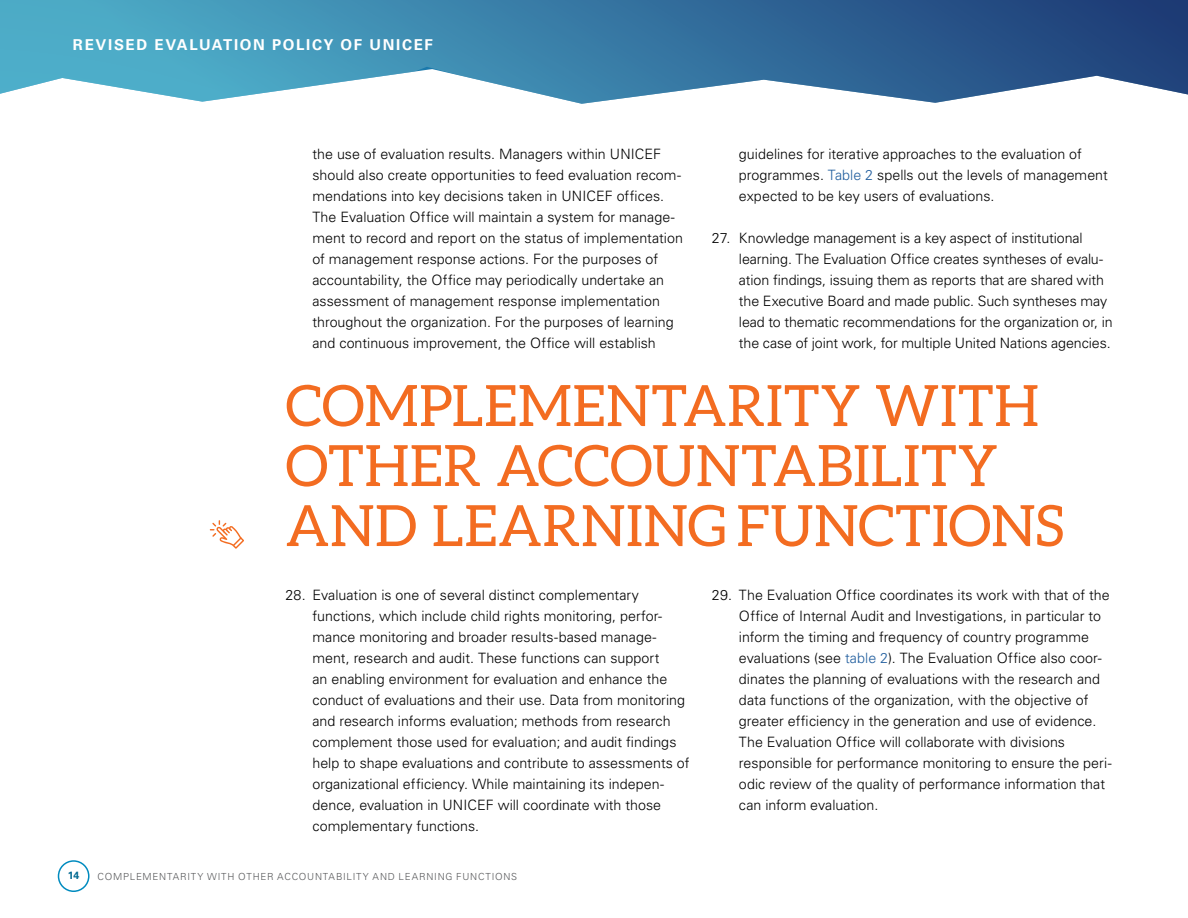
<style>
.page{position:relative;width:1188px;height:918px;background:#fff}
.page>*{position:absolute;margin:0;border:0;box-sizing:border-box;transform-origin:0 0}
.t1{font:57px/60px "Aleo";letter-spacing:.005em;color:#f36c21}
.t2{font:700 15px "Univers LT Pro 65";letter-spacing:.11em;color:#fff}
.t3{font:300 14.25px/21px "Univers LT Pro 45";color:#000}
.t4{font:700 10.5px "Univers LT Pro 65";color:#006991}
.t5{font:300 9.75px "Univers LT Pro 45";letter-spacing:.08em;color:#58595b}
.s1{color:#215e9e}
</style>
<div class="page">
<div style="left:58px;top:860px;width:32px;height:32px;border:2px solid #008bbf;border-radius:50%"></div>
<svg style="left:0;top:0;width:1188px;height:104px;background:#558eb2"></svg>
<svg style="left:210px;top:520px;width:34px;height:29px"></svg>
<p class="t2" style="left:73px;top:36px;width:361px">REVISED EVALUATION POLICY OF UNICEF</p>
<p class="t3" style="left:312px;top:143px;width:372px">the use of evaluation results. Managers within UNICEF should also create opportunities to feed evaluation recom&shy;mendations into key decisions taken in UNICEF offices.<br>The Evaluation Office will maintain a system for manage&shy;ment to record and report on the status of implementation of management response actions. For the purposes of accountability, the Office may periodically undertake an assessment of management response implementation throughout the organization. For the purposes of learning and continuous improvement, the Office will establish</p>
<p class="t3" style="left:739px;top:143px;width:370px">guidelines for iterative approaches to the evaluation of programmes. <span class="s1">Table 2</span> spells out the levels of management expected to be key users of evaluations.</p>
<p class="t3" style="left:739px;top:227px;width:375px;text-indent:-27px">27. Knowledge management is a key aspect of institutional learning. The Evaluation Office creates syntheses of evalu&shy;ation findings, issuing them as reports that are shared with the Executive Board and made public. Such syntheses may lead to thematic recommendations for the organization or, in the case of joint work, for multiple United Nations agencies.</p>
<h1 class="t1" style="left:285px;top:375px;width:780px">COMPLEMENTARITY WITH<br>OTHER ACCOUNTABILITY<br>AND LEARNING FUNCTIONS</h1>
<p class="t4" style="left:68px;top:869px;width:13px">14</p>
<p class="t3" style="left:312px;top:584px;width:379px;text-indent:-27px">28. Evaluation is one of several distinct complementary functions, which include child rights monitoring, perfor&shy;mance monitoring and broader results-based manage&shy;ment, research and audit. These functions can support<br>an enabling environment for evaluation and enhance the conduct of evaluations and their use. Data from monitoring and research informs evaluation; methods from research complement those used for evaluation; and audit findings help to shape evaluations and contribute to assessments of organizational efficiency. While maintaining its indepen&shy;dence, evaluation in UNICEF will coordinate with those complementary functions.</p>
<p class="t3" style="left:739px;top:584px;width:374px;text-indent:-27px">29. The Evaluation Office coordinates its work with that of the Office of Internal Audit and Investigations, in particular to inform the timing and frequency of country programme evaluations (see <span class="s1">table 2</span>). The Evaluation Office also coor&shy;dinates the planning of evaluations with the research and data functions of the organization, with the objective of greater efficiency in the generation and use of evidence.<br>The Evaluation Office will collaborate with divisions responsible for performance monitoring to ensure the peri&shy;odic review of the quality of performance information that can inform evaluation.</p>
<p class="t5" style="left:98px;top:871px;width:421px">COMPLEMENTARITY WITH OTHER ACCOUNTABILITY AND LEARNING FUNCTIONS</p>
</div>
